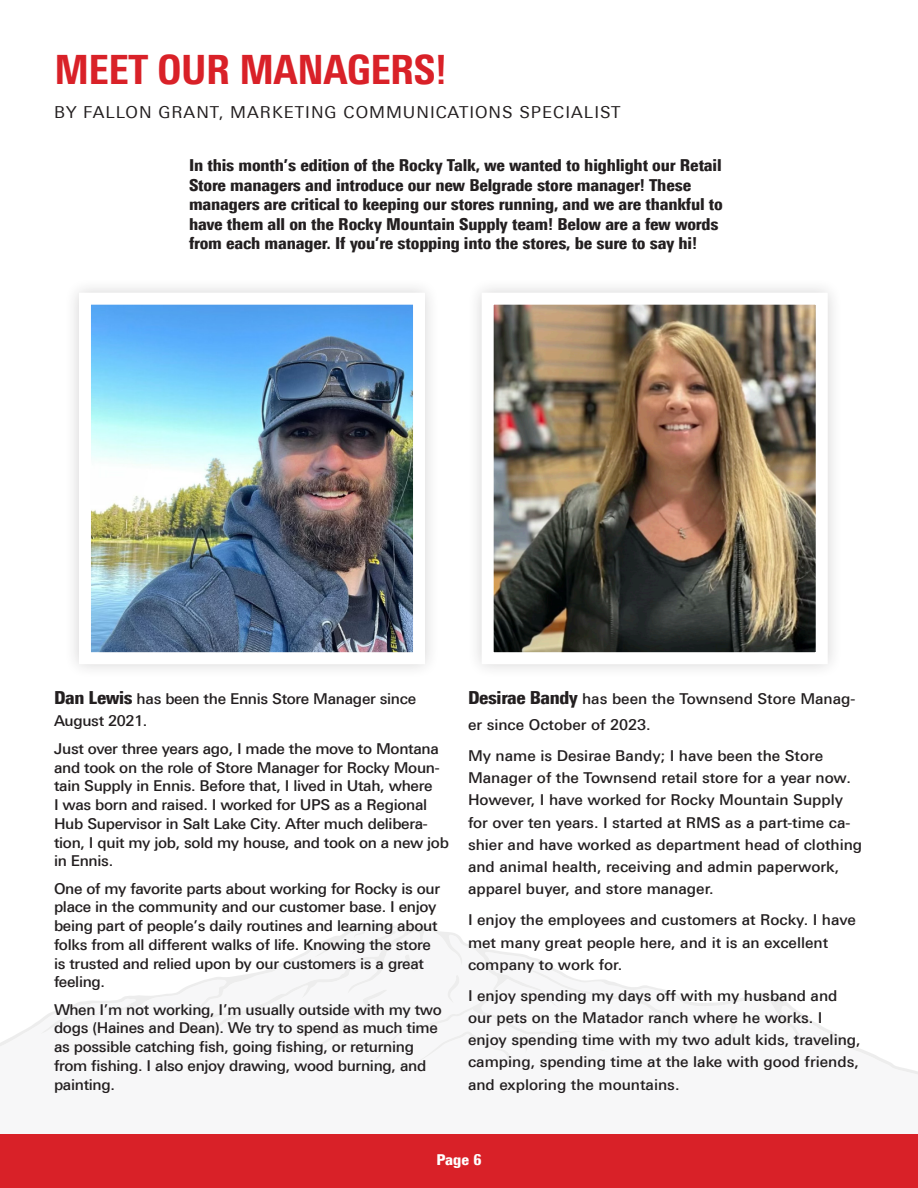
<style>
.page{position:relative;width:918px;height:1188px;background:#fff}
.page>*{position:absolute;margin:0;border:0;box-sizing:border-box;transform-origin:0 0}
.Headline{font:800 condensed 40.5px "Univers Next Pro";letter-spacing:-.01em;color:#d92128}
.First_Paragraph{font:900 condensed 16.5px/19.5px "Univers Next Pro";letter-spacing:-.01em;color:#231f20}
.Byline{font:16.5px "Univers Next Pro";letter-spacing:.06em;color:#231f20}
.Body_Copy{font:500 15px/18.8px "Univers Next Pro";letter-spacing:-.02em;color:#231f20}
.Body_Copy-2{font:500 15px/22.2px "Univers Next Pro";color:#231f20}
.t1{font:900 condensed 15px "Univers Next Pro";color:#fff}
.s1{font-weight:900;font-stretch:condensed;font-size:18px}
</style>
<div class="page">
<div style="left:0;top:1134px;width:918px;height:54px;background:#d92128"></div>
<svg style="left:0;top:923px;width:918px;height:152px"></svg>
<div style="left:64px;top:277px;width:376px;height:402px;background:#f8f8f8"></div>
<img style="left:92px;top:306px;width:320px;height:345px">
<div style="left:79px;top:293px;width:346px;height:371px;border:12px solid #fff"></div>
<div style="left:466px;top:277px;width:377px;height:402px;background:#f8f8f8"></div>
<img style="left:495px;top:306px;width:320px;height:345px">
<div style="left:482px;top:293px;width:346px;height:371px;border:12px solid #fff"></div>
<p class="Headline" style="left:54px;top:46px;width:395px">MEET OUR MANAGERS!</p>
<p class="Byline" style="left:54px;top:102px;width:568px">BY FALLON GRANT, MARKETING COMMUNICATIONS SPECIALIST</p>
<p class="First_Paragraph" style="left:189px;top:155px;width:535px">In this month’s edition of the Rocky Talk, we wanted to highlight our Retail Store managers and introduce our new Belgrade store manager! These managers are critical to keeping our stores running, and we are thankful to have them all on the Rocky Mountain Supply team! Below are a few words from each manager. If you’re stopping into the stores, be sure to say hi!</p>
<p class="Body_Copy" style="left:54px;top:688px;width:364px;line-height:22.4px"><span class="s1">Dan Lewis</span> has been the Ennis Store Manager since<br>August 2021.</p>
<p class="Body_Copy" style="left:54px;top:739px;width:396px">Just over three years ago, I made the move to Montana and took on the role of Store Manager for Rocky Moun&shy;tain Supply in Ennis. Before that, I lived in Utah, where<br>I was born and raised. I worked for UPS as a Regional Hub Supervisor in Salt Lake City. After much delibera&shy;tion, I quit my job, sold my house, and took on a new job in Ennis.</p>
<p class="Body_Copy" style="left:54px;top:879px;width:388px">One of my favorite parts about working for Rocky is our place in the community and our customer base. I enjoy being part of people’s daily routines and learning about folks from all different walks of life. Knowing the store is trusted and relied upon by our customers is a great feeling.</p>
<p class="Body_Copy" style="left:54px;top:1000px;width:389px">When I’m not working, I’m usually outside with my two dogs (Haines and Dean). We try to spend as much time as possible catching fish, going fishing, or returning from fishing. I also enjoy drawing, wood burning, and painting.</p>
<p class="Body_Copy-2" style="left:468px;top:686px;width:389px;line-height:25.8px"><span class="s1">Desirae Bandy</span> has been the Townsend Store Manag&shy;er since October of 2023.</p>
<p class="Body_Copy-2" style="left:468px;top:744px;width:396px">My name is Desirae Bandy; I have been the Store Manager of the Townsend retail store for a year now.<br>However, I have worked for Rocky Mountain Supply for over ten years. I started at RMS as a part-time ca&shy;shier and have worked as department head of clothing and animal health, receiving and admin paperwork, apparel buyer, and store manager.</p>
<p class="Body_Copy-2" style="left:468px;top:909px;width:389px">I enjoy the employees and customers at Rocky. I have met many great people here, and it is an excellent company to work for.</p>
<p class="Body_Copy-2" style="left:468px;top:984px;width:394px">I enjoy spending my days off with my husband and our pets on the Matador ranch where he works. I enjoy spending time with my two adult kids, traveling, camping, spending time at the lake with good friends, and exploring the mountains.</p>
<p class="t1" style="left:437px;top:1150px;width:46px">Page 6</p>
</div>
